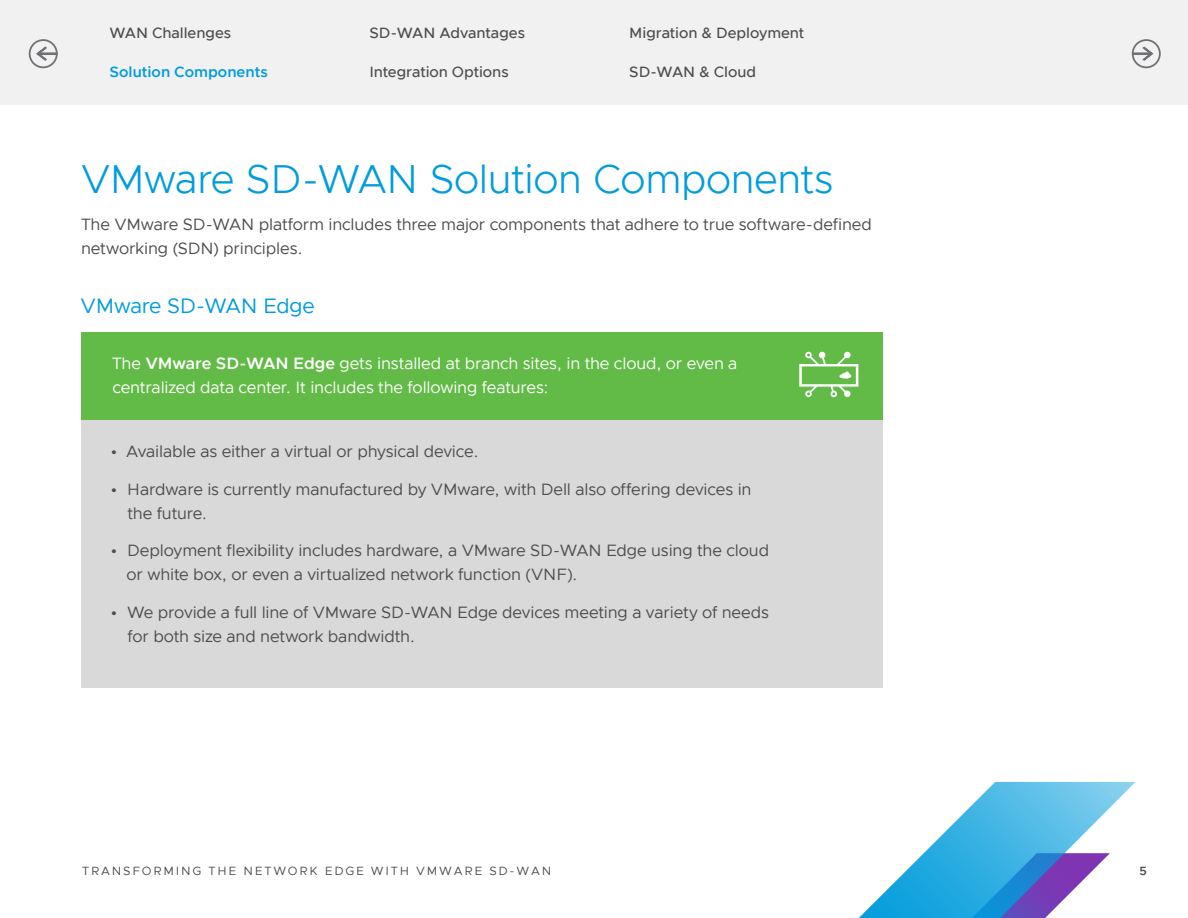
<style>
.page{position:relative;width:1188px;height:918px;background:#fff}
.page>*{position:absolute;margin:0;border:0;box-sizing:border-box;transform-origin:0 0}
.EB-BODY_MAIN_HEAD{font:300 40.5px "Metropolis";letter-spacing:-.015em;color:#009cdc}
.EB-BODY_SUBHEAD-1{font:21px "Metropolis";letter-spacing:-.015em;color:#009cdc}
.EB-BODY_TEXT{font:16.5px/24px "Metropolis";letter-spacing:-.01em;color:#4d4d4f}
.EB-BODY_TEXT-2{font:16.5px/24px "Metropolis";letter-spacing:-.01em;color:#fff}
.t1{font:500 15px "Metropolis";letter-spacing:-.005em;color:#4d4d4f}
.t2{font:600 15px "Metropolis";color:#009cdc}
.t3{font:12px "Metropolis";letter-spacing:.15em;color:#4d4d4f}
.t4{font:600 12px "Metropolis";color:#4d4d4f}
.s1{font-weight:600}
</style>
<div class="page">
<div style="left:0;top:0;width:1188px;height:105px;background:#f1f1f1"></div>
<svg style="left:859px;top:782px;width:276px;height:136px"></svg>
<svg style="left:1133px;top:45px;width:21px;height:17px"></svg>
<div style="left:1132px;top:39px;width:29px;height:29px;border:2px solid #717175;border-radius:50%"></div>
<svg style="left:36px;top:45px;width:21px;height:17px"></svg>
<div style="left:29px;top:39px;width:29px;height:29px;border:2px solid #717175;border-radius:50%"></div>
<div style="left:81px;top:332px;width:801px;height:88px;background:#62bb46"></div>
<div style="left:81px;top:420px;width:801px;height:268px;background:#d8d9d8"></div>
<svg style="left:799px;top:351px;width:59px;height:46px"></svg>
<p class="t1" style="left:110px;top:24px;width:123px">WAN Challenges</p>
<p class="t2" style="left:110px;top:63px;width:160px">Solution Components</p>
<p class="t1" style="left:369px;top:24px;width:157px">SD-WAN Advantages</p>
<p class="t1" style="left:369px;top:63px;width:141px">Integration Options</p>
<p class="t1" style="left:629px;top:24px;width:177px">Migration &amp; Deployment</p>
<p class="t1" style="left:629px;top:63px;width:128px">SD-WAN &amp; Cloud</p>
<p class="EB-BODY_MAIN_HEAD" style="left:81px;top:154px;width:754px">VMware SD-WAN Solution Components</p>
<p class="EB-BODY_TEXT" style="left:81px;top:213px;width:793px">The VMware SD-WAN platform includes three major components that adhere to true software-defined networking (SDN) principles.</p>
<p class="EB-BODY_SUBHEAD-1" style="left:81px;top:293px;width:236px">VMware SD-WAN Edge</p>
<p class="EB-BODY_TEXT-2" style="left:112px;top:351px;width:627px">The <span class="s1">VMware SD-WAN Edge</span> gets installed at branch sites, in the cloud, or even a centralized data center. It includes the following features:</p>
<p class="EB-BODY_TEXT" style="left:111px;top:440px;width:370px">• Available as either a virtual or physical device.</p>
<p class="EB-BODY_TEXT" style="left:127px;top:477px;width:626px;text-indent:-17px">• Hardware is currently manufactured by VMware, with Dell also offering devices in the future.</p>
<p class="EB-BODY_TEXT" style="left:126px;top:539px;width:644px;text-indent:-16px">• Deployment flexibility includes hardware, a VMware SD-WAN Edge using the cloud or white box, or even a virtualized network function (VNF).</p>
<p class="EB-BODY_TEXT" style="left:127px;top:600px;width:643px;text-indent:-17px">• We provide a full line of VMware SD-WAN Edge devices meeting a variety of needs for both size and network bandwidth.</p>
<p class="t3" style="left:82px;top:864px;width:471px">TRANSFORMING THE NETWORK EDGE WITH VMWARE SD-WAN</p>
<p class="t4" style="left:1139px;top:864px;width:9px">5</p>
</div>
